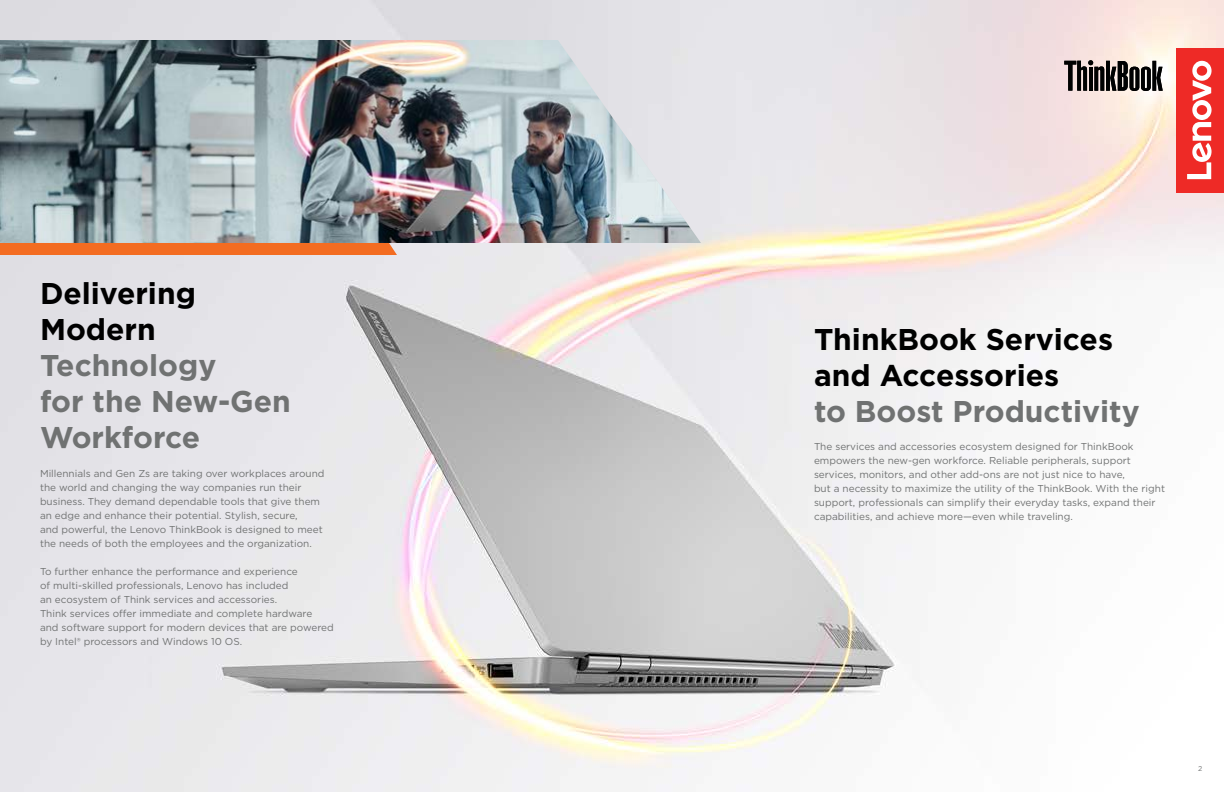
<style>
.page{position:relative;width:1224px;height:792px;background:#fff}
.page>*{position:absolute;margin:0;border:0;box-sizing:border-box;transform-origin:0 0}
.t1{font:700 30px/36px "Gotham";color:#707272}
.t2{font:700 30px/36px "Gotham";color:#000}
.t3{font:10px/14px "Gotham";color:#707272}
.t4{font:7px "Gotham";color:#707272}
</style>
<div class="page">
<img style="left:0;top:0;width:1224px;height:792px">
<img style="left:0;top:40px;width:701px;height:203px">
<div style="left:0;top:243px;width:397px;height:12px;background:#f36c21"></div>
<div style="left:1176px;top:48px;width:48px;height:145px;background:#ee2a26"></div>
<svg style="left:1187px;top:61px;width:25px;height:118px"></svg>
<svg style="left:1064px;top:60px;width:99px;height:31px;background:#635e5c"></svg>
<h1 class="t2" style="left:40px;top:275px;width:157px">Delivering<br>Modern</h1>
<h1 class="t1" style="left:40px;top:347px;width:252px">Technology<br>for the New-Gen<br>Workforce</h1>
<p class="t3" style="left:40px;top:466px;width:286px">Millennials and Gen Zs are taking over workplaces around the world and changing the way companies run their business. They demand dependable tools that give them an edge and enhance their potential. Stylish, secure,<br>and powerful, the Lenovo ThinkBook is designed to meet the needs of both the employees and the organization.</p>
<p class="t3" style="left:40px;top:564px;width:295px">To further enhance the performance and experience<br>of multi-skilled professionals, Lenovo has included<br>an ecosystem of Think services and accessories.<br>Think services offer immediate and complete hardware<br>and software support for modern devices that are powered by Intel® processors and Windows 10 OS.</p>
<h1 class="t2" style="left:814px;top:321px;width:301px">ThinkBook Services and Accessories</h1>
<h1 class="t1" style="left:814px;top:393px;width:327px">to Boost Productivity</h1>
<p class="t3" style="left:814px;top:439px;width:353px">The services and accessories ecosystem designed for ThinkBook empowers the new-gen workforce. Reliable peripherals, support services, monitors, and other add-ons are not just nice to have,<br>but a necessity to maximize the utility of the ThinkBook. With the right support, professionals can simplify their everyday tasks, expand their capabilities, and achieve more—even while traveling.</p>
<p class="t4" style="left:1198px;top:764px;width:6px">2</p>
</div>
